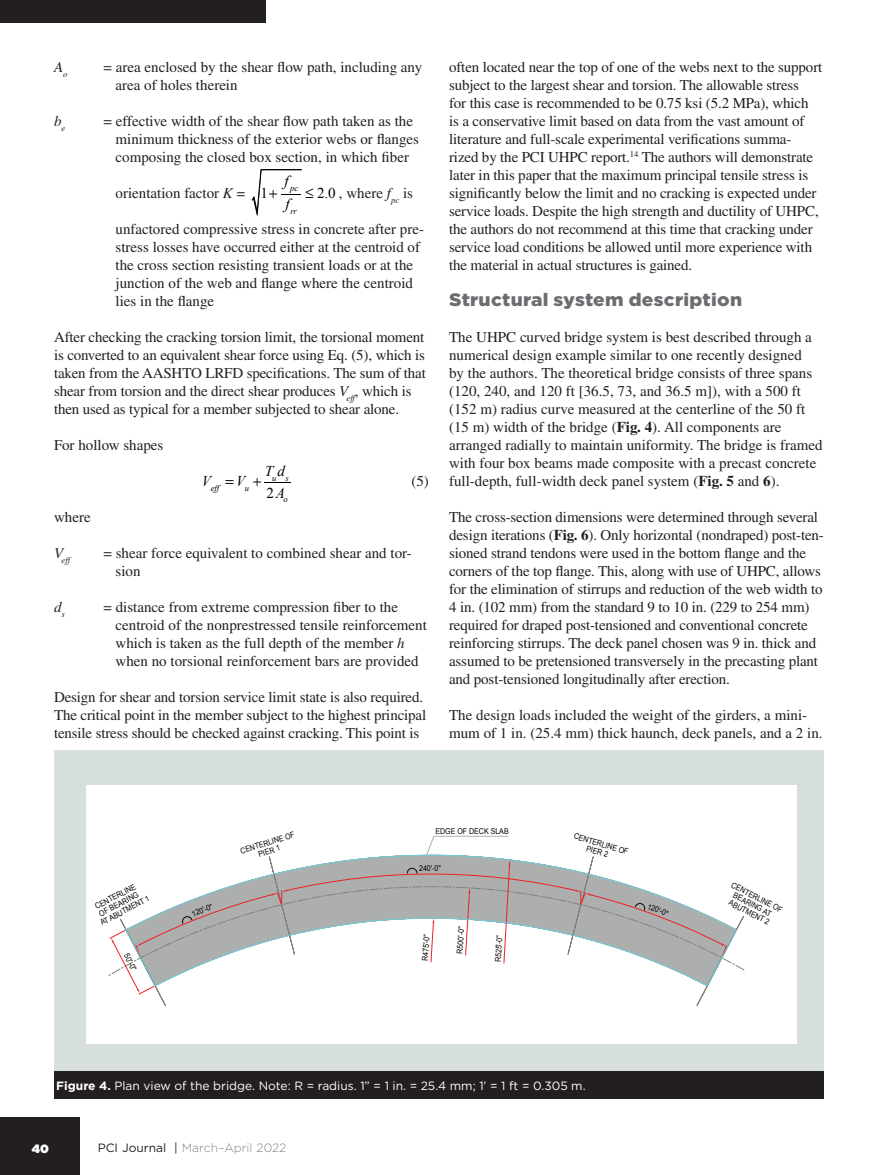
<style>
.page{position:relative;width:878px;height:1175px;background:#fff}
.page>*{position:absolute;margin:0;border:0;box-sizing:border-box;transform-origin:0 0}
.Subhead{font:900 18px "Gotham";letter-spacing:.015em;color:#6c6d70;scale:1.06 1}
.Body{font:15px/18px "Times LT Std";letter-spacing:-.01em;color:#231f20}
.Notation{font:15px/18px "Times LT Std";color:#231f20}
.t1{font:italic 15px/21.8px "Times New Roman";color:#000}
.Notation-2{font:italic 15px "Times LT Std";color:#231f20}
.t2{font:15px "Times New Roman";color:#000}
.Figure_caption{font:12px "Gotham";color:#fff}
.t3{font:300 12px "Gotham";color:#808285}
.t4{font:900 12px "Gotham";color:#fff}
.t5{font:italic 8.7px "Times New Roman";letter-spacing:-.01em;color:#000}
.Notation-3{font:italic 8.7px "Times LT Std";color:#231f20}
.t6{font:8.1px/8.4px "Arial";color:#050504;text-align:center;scale:.88 1}
.t7{font:8.1px/8.4px "Arial";color:#050504;text-align:center;scale:.87 1}
.s1{font-style:italic}
.s2{color:#000}
.s3{font-family:"Times New Roman";color:#000}
.s4{font-style:normal}
.s5{font-weight:700}
.s6{font-weight:400;color:#231f20}
</style>
<div class="page">
<div style="left:0;top:1117px;width:80px;height:57px;background:#231f20"></div>
<div style="left:0;top:0;width:266px;height:23px;background:#231f20"></div>
<div style="left:54px;top:749px;width:770px;height:322px;background:#d7dfde"></div>
<div style="left:54px;top:1071px;width:770px;height:27px;background:#231f20"></div>
<div style="left:86px;top:785px;width:710px;height:258px;background:#fff"></div>
<svg style="left:108px;top:916px;width:636px;height:90px"></svg>
<svg style="left:125px;top:835px;width:612px;height:95px"></svg>
<svg style="left:154px;top:895px;width:554px;height:91px"></svg>
<svg style="left:252px;top:169px;width:50px;height:46px"></svg>
<svg style="left:264px;top:482px;width:27px;height:1px"></svg>
<p class="Notation-2" style="left:54px;top:59px;width:15px">A<sub>o</sub></p>
<p class="Notation" style="left:116px;top:58px;width:308px;text-indent:-12px">= area enclosed by the shear flow path, including any area of holes therein</p>
<p class="Notation-2" style="left:54px;top:113px;width:13px">b<sub>e</sub></p>
<p class="Notation" style="left:116px;top:112px;width:305px;text-indent:-12px">= effective width of the shear flow path taken as the minimum thickness of the exterior webs or flanges composing the closed box section, in which fiber</p>
<p class="Notation" style="left:116px;top:184px;width:131px">orientation factor <span class="s1">K</span> =</p>
<p class="t2" style="left:260px;top:183px;width:9px">1</p>
<p class="t5" style="left:284px;top:182px;width:15px"><sup>f</sup>pc</p>
<p class="t5" style="left:285px;top:205px;width:13px"><sup>f</sup>rr</p>
<p class="Body" style="left:305px;top:184px;width:109px"><span class="s2">≤</span> <span class="s3">2.0</span> , where <span class="s1">f</span><sub>pc</sub> is</p>
<p class="Notation" style="left:116px;top:220px;width:310px">unfactored compressive stress in concrete after pre&shy;stress losses have occurred either at the centroid of the cross section resisting transient loads or at the junction of the web and flange where the centroid lies in the flange</p>
<p class="Body" style="left:54px;top:328px;width:373px">After checking the cracking torsion limit, the torsional moment is converted to an equivalent shear force using Eq. (5), which is taken from the AASHTO LRFD specifications. The sum of that shear from torsion and the direct shear produces <span class="s1">V</span><sub>eff</sub>, which is then used as typical for a member subjected to shear alone.</p>
<p class="Body" style="left:54px;top:436px;width:111px">For hollow shapes</p>
<p class="t5" style="left:202px;top:482px;width:49px"><sup>V</sup>eff <sup>V</sup>u</p>
<p class="t1" style="left:265px;top:459px;width:25px">T<sub>u</sub>d<sub>s<br></sub><span class="s4">2</span>A<sub>o</sub></p>
<p class="Body" style="left:411px;top:472px;width:19px">(5)</p>
<p class="Body" style="left:54px;top:508px;width:38px">where</p>
<p class="Notation-3" style="left:54px;top:555px;width:18px"><sup>V</sup>eff</p>
<p class="Notation" style="left:116px;top:544px;width:298px;text-indent:-12px">= shear force equivalent to combined shear and tor&shy;sion</p>
<p class="Notation-2" style="left:54px;top:599px;width:12px">d<sub>s</sub></p>
<p class="Notation" style="left:116px;top:598px;width:313px;text-indent:-12px">= distance from extreme compression fiber to the centroid of the nonprestressed tensile reinforcement which is taken as the full depth of the member <span class="s1">h </span>when no torsional reinforcement bars are provided</p>
<p class="Body" style="left:54px;top:688px;width:374px">Design for shear and torsion service limit state is also required.<br>The critical point in the member subject to the highest principal tensile stress should be checked against cracking. This point is</p>
<p class="Body" style="left:449px;top:58px;width:375px">often located near the top of one of the webs next to the support subject to the largest shear and torsion. The allowable stress<br>for this case is recommended to be 0.75 ksi (5.2 MPa), which<br>is a conservative limit based on data from the vast amount of literature and full-scale experimental verifications summa&shy;rized by the PCI UHPC report.<sup>14</sup> The authors will demonstrate later in this paper that the maximum principal tensile stress is significantly below the limit and no cracking is expected under service loads. Despite the high strength and ductility of UHPC, the authors do not recommend at this time that cracking under service load conditions be allowed until more experience with the material in actual structures is gained.</p>
<p class="Subhead" style="left:449px;top:287px;width:278px">Structural system description</p>
<p class="Body" style="left:449px;top:328px;width:375px">The UHPC curved bridge system is best described through a numerical design example similar to one recently designed<br>by the authors. The theoretical bridge consists of three spans (120, 240, and 120 ft [36.5, 73, and 36.5 m]), with a 500 ft (152 m) radius curve measured at the centerline of the 50 ft (15 m) width of the bridge (<span class="s5">Fig. 4</span>). All components are arranged radially to maintain uniformity. The bridge is framed with four box beams made composite with a precast concrete full-depth, full-width deck panel system (<span class="s5">Fig. 5</span> and <span class="s5">6</span>).</p>
<p class="Body" style="left:449px;top:508px;width:376px">The cross-section dimensions were determined through several design iterations (<span class="s5">Fig. 6</span>). Only horizontal (nondraped) post-ten&shy;sioned strand tendons were used in the bottom flange and the corners of the top flange. This, along with use of UHPC, allows for the elimination of stirrups and reduction of the web width to 4 in. (102 mm) from the standard 9 to 10 in. (229 to 254 mm) required for draped post-tensioned and conventional concrete reinforcing stirrups. The deck panel chosen was 9 in. thick and assumed to be pretensioned transversely in the precasting plant and post-tensioned longitudinally after erection.</p>
<p class="Body" style="left:449px;top:706px;width:375px">The design loads included the weight of the girders, a mini&shy;mum of 1 in. (25.4 mm) thick haunch, deck panels, and a 2 in.</p>
<p class="t6" style="left:94px;top:902px;width:52px;rotate:-27deg">CENTERLINE</p>
<p class="t6" style="left:98px;top:910px;width:51px;rotate:-27deg">OF BEARING</p>
<p class="t6" style="left:99px;top:919px;width:63px;rotate:-27deg">AT ABUTMENT 1</p>
<p class="t6" style="left:130px;top:952px;width:22px;rotate:63deg">50'-0"</p>
<p class="t6" style="left:435px;top:827px;width:85px">EDGE OF DECK SLAB</p>
<p class="t6" style="left:419px;top:864px;width:26px">240'-0"</p>
<p class="t7" style="left:239px;top:847px;width:66px;rotate:-17deg">CENTERLINE OF<br>PIER 1</p>
<p class="t7" style="left:575px;top:831px;width:66px;rotate:17deg">CENTERLINE OF<br>PIER 2</p>
<p class="t7" style="left:191px;top:910px;width:27px;rotate:-21deg">120'-0"</p>
<p class="t7" style="left:649px;top:902px;width:27px;rotate:21deg">120'-0"</p>
<p class="t7" style="left:455px;top:953px;width:32px;rotate:-86deg">R500'-0"</p>
<p class="t7" style="left:421px;top:960px;width:32px;rotate:-86deg">R475'-0"</p>
<p class="t7" style="left:494px;top:962px;width:32px;rotate:-87deg">R525'-0"</p>
<p class="Figure_caption" style="left:56px;top:1077px;width:531px"><span class="s5">Figure 4.</span> Plan view of the bridge. Note: R = radius. 1” = 1 in. = 25.4 mm; 1’ = 1 ft = 0.305 m.</p>
<p class="t4" style="left:32px;top:1139px;width:19px">40</p>
<p class="t3" style="left:98px;top:1140px;width:190px"><span class="s6">PCI Journal</span> <span class="s6">|</span> March–April 2022</p>
<p class="t6" style="left:733px;top:880px;width:66px;rotate:27deg">CENTERLINE OF<br>BEARING AT<br>ABUTMENT 2</p>
</div>
